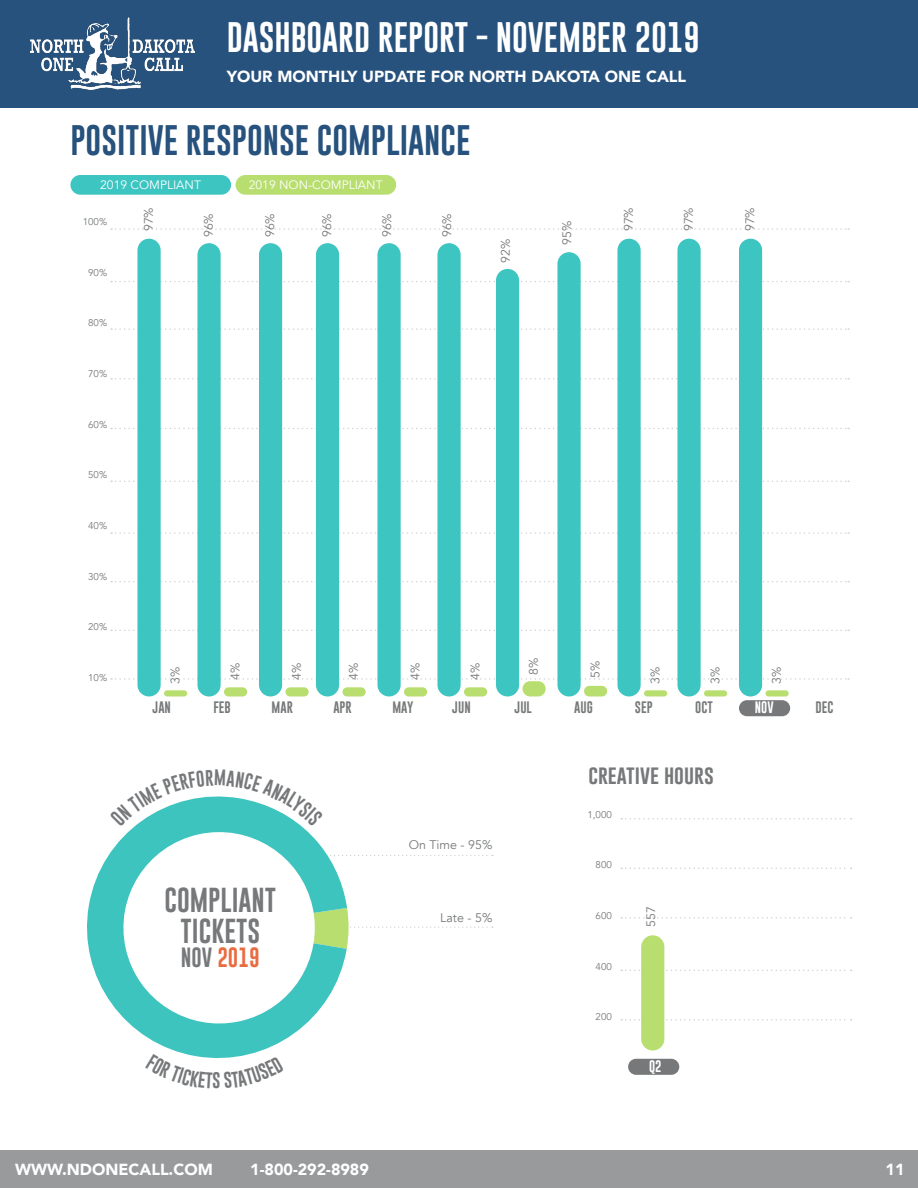
<style>
.page{position:relative;width:918px;height:1188px;background:#fff}
.page>*{position:absolute;margin:0;border:0;box-sizing:border-box;transform-origin:0 0}
.t1{font:31.2px "Gobold";color:#fff}
.t2{font:31.2px "Gobold";color:#27527d}
.t3{font:25.35px "Gobold";color:#76787a}
.t4{font:20.4px "Gobold";color:#e96c41}
.t5{font:19.5px "Gobold";color:#76787a}
.t6{font:16.5px "Gobold";color:#76787a}
.t7{font:900 16.05px "Avenir";color:#fff}
.t8{font:12.45px "Avenir";color:#76787a}
.t9{font:12.3px "Avenir";color:#76787a}
.t10{font:12.15px "Avenir";color:#fff}
.t11{font:12.15px "Gobold";color:#787a7a}
.t12{font:12.15px "Gobold";color:#76787a}
.t13{font:12.15px "Gobold";color:#fff}
.t14{font:9.75px "Avenir";color:#76787a}
.s1{color:#76787a}
</style>
<div class="page">
<svg style="left:111px;top:228px;width:738px;height:2px"></svg>
<svg style="left:350px;top:855px;width:143px;height:1px"></svg>
<svg style="left:347px;top:908px;width:146px;height:39px"></svg>
<svg style="left:87px;top:848px;width:260px;height:210px"></svg>
<svg style="left:111px;top:281px;width:738px;height:1px"></svg>
<svg style="left:111px;top:328px;width:738px;height:2px"></svg>
<svg style="left:111px;top:378px;width:738px;height:2px"></svg>
<svg style="left:111px;top:428px;width:738px;height:1px"></svg>
<svg style="left:111px;top:481px;width:738px;height:1px"></svg>
<svg style="left:111px;top:532px;width:738px;height:2px"></svg>
<svg style="left:111px;top:581px;width:738px;height:1px"></svg>
<svg style="left:111px;top:630px;width:738px;height:1px"></svg>
<svg style="left:111px;top:678px;width:738px;height:2px"></svg>
<div style="left:137px;top:239px;width:24px;height:457px;background:#3dc5c1;border-radius:12px"></div>
<div style="left:164px;top:690px;width:23px;height:6px;background:#b8de6f;border-radius:3px"></div>
<div style="left:739px;top:700px;width:51px;height:16px;background:#76787a;border-radius:8px"></div>
<div style="left:70px;top:175px;width:161px;height:20px;background:#3dc5c1;border-radius:10px"></div>
<div style="left:236px;top:175px;width:160px;height:20px;background:#b8de6f;border-radius:10px"></div>
<div style="left:0;top:0;width:918px;height:107px;background:#27527d"></div>
<div style="left:0;top:1150px;width:918px;height:38px;background:#989a9c"></div>
<img style="left:30px;top:17px;width:164px;height:73px">
<svg style="left:114px;top:826px;width:210px;height:207px"></svg>
<div style="left:197px;top:243px;width:24px;height:453px;background:#3dc5c1;border-radius:12px"></div>
<div style="left:224px;top:687px;width:23px;height:9px;background:#b8de6f;border-radius:5px"></div>
<div style="left:259px;top:243px;width:23px;height:453px;background:#3dc5c1;border-radius:12px"></div>
<div style="left:286px;top:687px;width:23px;height:9px;background:#b8de6f;border-radius:5px"></div>
<div style="left:316px;top:243px;width:23px;height:453px;background:#3dc5c1;border-radius:12px"></div>
<div style="left:377px;top:243px;width:24px;height:453px;background:#3dc5c1;border-radius:12px"></div>
<div style="left:343px;top:687px;width:23px;height:9px;background:#b8de6f;border-radius:5px"></div>
<div style="left:404px;top:687px;width:23px;height:9px;background:#b8de6f;border-radius:5px"></div>
<div style="left:437px;top:243px;width:24px;height:453px;background:#3dc5c1;border-radius:12px"></div>
<div style="left:464px;top:687px;width:23px;height:9px;background:#b8de6f;border-radius:5px"></div>
<div style="left:496px;top:269px;width:23px;height:427px;background:#3dc5c1;border-radius:12px"></div>
<div style="left:523px;top:681px;width:23px;height:15px;background:#b8de6f;border-radius:8px"></div>
<svg style="left:621px;top:1019px;width:231px;height:2px"></svg>
<svg style="left:621px;top:970px;width:231px;height:1px"></svg>
<svg style="left:621px;top:917px;width:231px;height:2px"></svg>
<svg style="left:621px;top:868px;width:231px;height:1px"></svg>
<svg style="left:621px;top:818px;width:231px;height:2px"></svg>
<div style="left:641px;top:935px;width:23px;height:116px;background:#b8de6f;border-radius:12px"></div>
<div style="left:628px;top:1059px;width:51px;height:16px;background:#76787a;border-radius:8px"></div>
<div style="left:557px;top:252px;width:24px;height:444px;background:#3dc5c1;border-radius:12px"></div>
<div style="left:584px;top:686px;width:23px;height:10px;background:#b8de6f;border-radius:5px"></div>
<div style="left:617px;top:239px;width:24px;height:457px;background:#3dc5c1;border-radius:12px"></div>
<div style="left:644px;top:690px;width:23px;height:6px;background:#b8de6f;border-radius:3px"></div>
<div style="left:677px;top:239px;width:24px;height:457px;background:#3dc5c1;border-radius:12px"></div>
<div style="left:704px;top:690px;width:23px;height:6px;background:#b8de6f;border-radius:3px"></div>
<div style="left:739px;top:239px;width:23px;height:457px;background:#3dc5c1;border-radius:12px"></div>
<div style="left:766px;top:690px;width:23px;height:6px;background:#b8de6f;border-radius:3px"></div>
<svg style="left:135px;top:796px;width:166px;height:30px"></svg>
<svg style="left:145px;top:1054px;width:68px;height:4px"></svg>
<svg style="left:224px;top:1056px;width:60px;height:2px"></svg>
<p class="t1" style="left:227px;top:17px;width:475px">DASHBOARD REPORT - NOVEMBER 2019</p>
<p class="t7" style="left:227px;top:63px;width:461px">YOUR MONTHLY UPDATE FOR NORTH DAKOTA ONE CALL</p>
<p class="t2" style="left:70px;top:120px;width:401px">POSITIVE RESPONSE COMPLIANCE</p>
<p class="t10" style="left:100px;top:177px;width:102px">2019 COMPLIANT</p>
<p class="t10" style="left:249px;top:177px;width:135px">2019 NON-COMPLIANT</p>
<p class="t14" style="left:83px;top:216px;width:26px">100%</p>
<p class="t14" style="left:88px;top:267px;width:21px">90%</p>
<p class="t14" style="left:88px;top:317px;width:21px">80%</p>
<p class="t14" style="left:88px;top:368px;width:21px">70%</p>
<p class="t14" style="left:88px;top:418px;width:21px">60%</p>
<p class="t14" style="left:88px;top:469px;width:21px">50%</p>
<p class="t14" style="left:88px;top:520px;width:21px">40%</p>
<p class="t14" style="left:88px;top:570px;width:21px">30%</p>
<p class="t14" style="left:88px;top:621px;width:21px">20%</p>
<p class="t14" style="left:88px;top:672px;width:21px">10%</p>
<p class="t9" style="left:141px;top:231px;width:25px;rotate:-90deg">97%</p>
<p class="t9" style="left:201px;top:237px;width:25px;rotate:-90deg">96%</p>
<p class="t9" style="left:263px;top:237px;width:25px;rotate:-90deg">96%</p>
<p class="t9" style="left:320px;top:237px;width:25px;rotate:-90deg">96%</p>
<p class="t9" style="left:380px;top:237px;width:25px;rotate:-90deg">96%</p>
<p class="t9" style="left:168px;top:684px;width:19px;rotate:-90deg">3%</p>
<p class="t9" style="left:228px;top:680px;width:19px;rotate:-90deg">4%</p>
<p class="t9" style="left:289px;top:680px;width:19px;rotate:-90deg">4%</p>
<p class="t9" style="left:346px;top:680px;width:19px;rotate:-90deg">4%</p>
<p class="t9" style="left:408px;top:680px;width:19px;rotate:-90deg">4%</p>
<p class="t9" style="left:440px;top:237px;width:25px;rotate:-90deg">96%</p>
<p class="t9" style="left:498px;top:263px;width:25px;rotate:-90deg">92%</p>
<p class="t9" style="left:468px;top:680px;width:19px;rotate:-90deg">4%</p>
<p class="t9" style="left:526px;top:675px;width:19px;rotate:-90deg">8%</p>
<p class="t9" style="left:560px;top:245px;width:25px;rotate:-90deg">95%</p>
<p class="t9" style="left:588px;top:678px;width:19px;rotate:-90deg">5%</p>
<p class="t9" style="left:621px;top:231px;width:25px;rotate:-90deg">97%</p>
<p class="t9" style="left:648px;top:684px;width:19px;rotate:-90deg">3%</p>
<p class="t9" style="left:681px;top:231px;width:25px;rotate:-90deg">97%</p>
<p class="t9" style="left:708px;top:684px;width:19px;rotate:-90deg">3%</p>
<p class="t9" style="left:743px;top:231px;width:25px;rotate:-90deg">97%</p>
<p class="t9" style="left:769px;top:684px;width:19px;rotate:-90deg">3%</p>
<p class="t12" style="left:153px;top:700px;width:20px">JAN</p>
<p class="t12" style="left:213px;top:700px;width:19px">FEB</p>
<p class="t12" style="left:272px;top:700px;width:23px">MAR</p>
<p class="t11" style="left:333px;top:700px;width:20px">APR</p>
<p class="t11" style="left:392px;top:700px;width:23px">MAY</p>
<p class="t11" style="left:452px;top:700px;width:20px">JUN</p>
<p class="t11" style="left:515px;top:700px;width:19px">JUL</p>
<p class="t11" style="left:574px;top:700px;width:20px">AUG</p>
<p class="t11" style="left:635px;top:700px;width:19px">SEP</p>
<p class="t11" style="left:695px;top:700px;width:19px">OCT</p>
<p class="t13" style="left:755px;top:700px;width:20px">NOV</p>
<p class="t11" style="left:816px;top:700px;width:19px">DEC</p>
<p class="t3" style="left:164px;top:884px;width:113px">COMPLIANT</p>
<p class="t3" style="left:181px;top:914px;width:81px">TICKETS</p>
<p class="t4" style="left:181px;top:944px;width:80px"><span class="s1">NOV</span> 2019</p>
<p class="t6" style="left:212px;top:1070px;width:10px">S</p>
<p class="t8" style="left:409px;top:838px;width:85px">On Time - 95%</p>
<p class="t8" style="left:440px;top:910px;width:54px">Late - 5%</p>
<p class="t5" style="left:589px;top:763px;width:127px">creative hours</p>
<p class="t14" style="left:587px;top:808px;width:26px">1,000</p>
<p class="t14" style="left:596px;top:859px;width:18px">800</p>
<p class="t14" style="left:596px;top:910px;width:18px">600</p>
<p class="t14" style="left:596px;top:960px;width:18px">400</p>
<p class="t14" style="left:596px;top:1011px;width:18px">200</p>
<p class="t9" style="left:643px;top:927px;width:22px;rotate:-90deg">557</p>
<p class="t13" style="left:649px;top:1058px;width:14px">Q2</p>
<p class="t7" style="left:15px;top:1156px;width:199px">WWW.NDONECALL.COM</p>
<p class="t7" style="left:250px;top:1156px;width:120px">1-800-292-8989</p>
<p class="t7" style="left:886px;top:1156px;width:20px">11</p>
</div>
